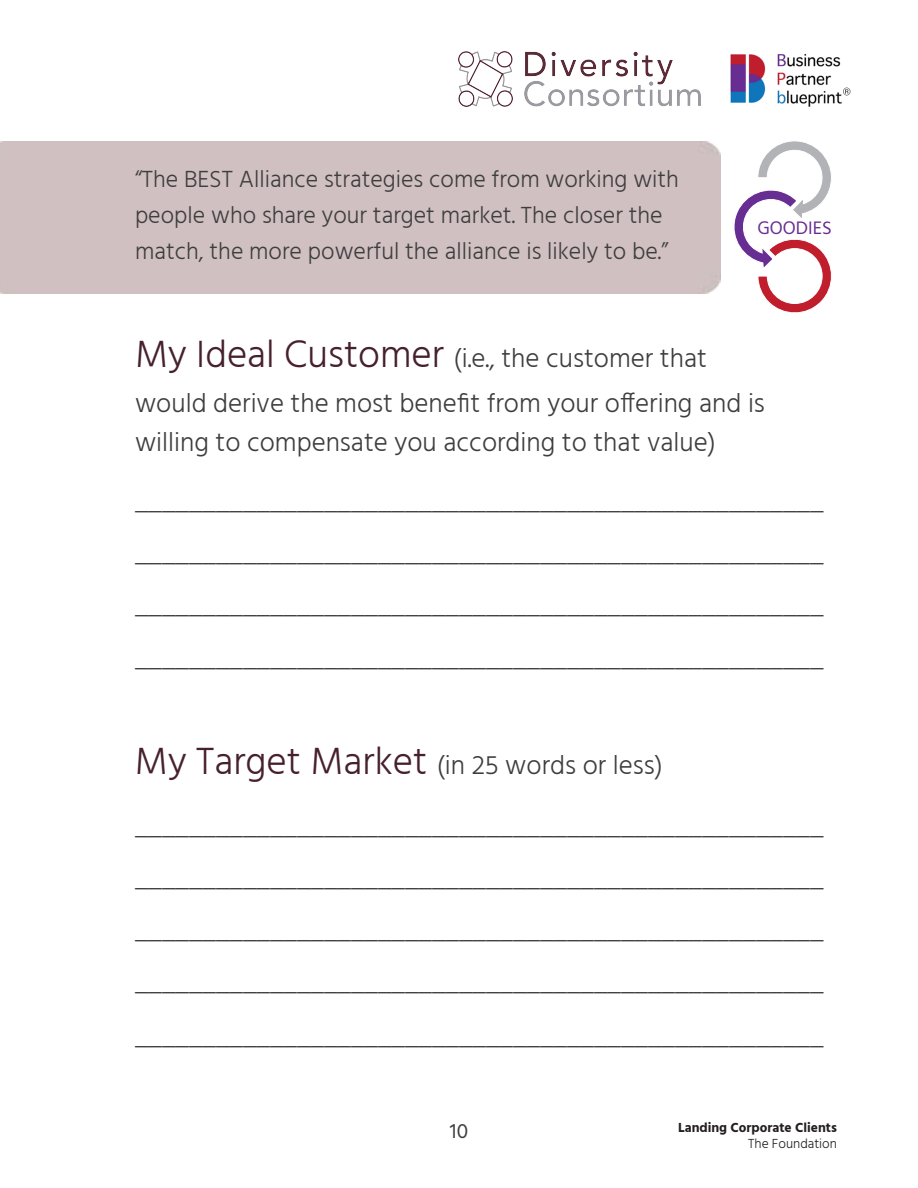
<style>
.page{position:relative;width:918px;height:1188px;background:#fff}
.page>*{position:absolute;margin:0;border:0;box-sizing:border-box;transform-origin:0 0}
.Answer{font:27px/52.5px "Myriad Pro";color:#3e3e3f;text-align:justify}
.Answer-2{font:300 27px/45px "Hind";color:#3e3e3f}
.t1{font:300 24px/36px "Hind";color:#3e3e3f}
.t2{font:21px "Hind";color:#3e3e3f}
.t3{font:18.6px "Hind";color:#682d92}
.t4{font:700 13.5px "Hind";color:#231f20}
.t5{font:300 13.5px "Hind";color:#231f20}
.s1{font-size:39px;color:#47202e}
.s2{font-family:"Hind";font-weight:300}
</style>
<div class="page">
<img style="left:730px;top:53px;width:121px;height:54px">
<svg style="left:734px;top:141px;width:98px;height:172px"></svg>
<img style="left:459px;top:52px;width:242px;height:54px">
<p class="t1" style="left:135px;top:163px;width:546px">“The BEST Alliance strategies come from working with people who share your target market. The closer the match, the more powerful the alliance is likely to be.”</p>
<p class="t3" style="left:757px;top:216px;width:76px">GOODIES</p>
<p class="Answer-2" style="left:135px;top:337px;width:631px"><span class="s1">My Ideal Customer</span> (i.e., the customer that would derive the most benefit from your offering and is</p>
<p class="Answer" style="left:135px;top:412px;width:690px;line-height:58.1px"><span class="s2">willing to compensate you according to that value) </span>___________________________________________________</p>
<p class="Answer" style="left:135px;top:525px;width:690px">___________________________________________________ ___________________________________________________ ___________________________________________________</p>
<p class="Answer-2" style="left:135px;top:744px;width:529px"><span class="s1">My Target Market</span> (in 25 words or less)</p>
<p class="Answer" style="left:135px;top:798px;width:690px">___________________________________________________ ___________________________________________________ ___________________________________________________ ___________________________________________________ ___________________________________________________</p>
<p class="t2" style="left:450px;top:1117px;width:20px">10</p>
<p class="t4" style="left:678px;top:1120px;width:160px">Landing Corporate Clients</p>
<p class="t5" style="left:748px;top:1135px;width:90px">The Foundation</p>
</div>
